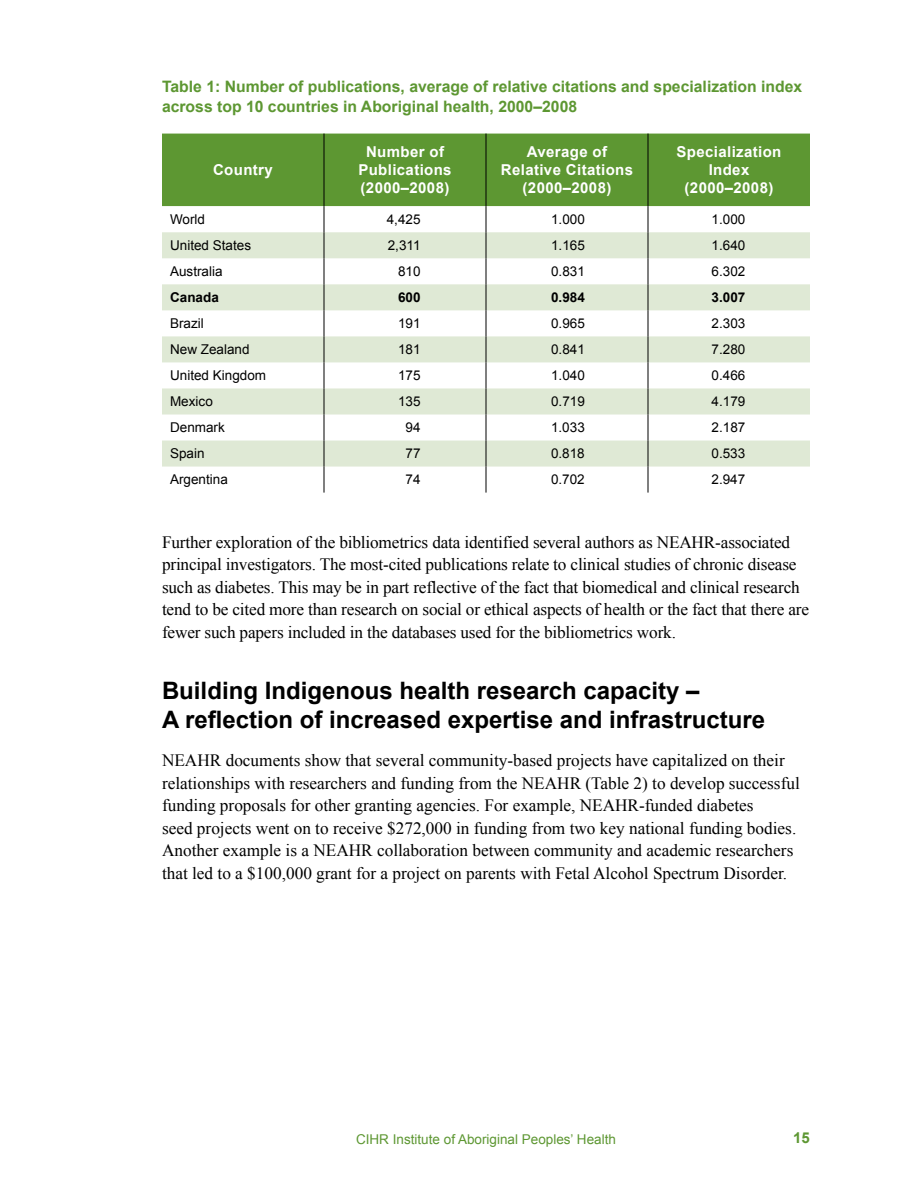
<style>
.page{position:relative;width:918px;height:1188px;background:#fff}
.page>*{position:absolute;margin:0;border:0;box-sizing:border-box;transform-origin:0 0}
.t1{font:700 24px/28.8px "Arial";color:#000}
.t2{font:17.25px/22.5px "Times New Roman";color:#000}
.t3{font:700 15.75px/19.5px "Arial";color:#5d9732}
.t4{font:700 15px/18px "Arial";letter-spacing:.025em;color:#fff;text-align:center}
.t5{font:700 15px "Arial";color:#5d9732}
.t6{font:13.5px "Arial";color:#000}
.t7{font:13.5px "Arial";color:#5d9732}
.t8{font:700 13.5px "Arial";color:#000}
</style>
<div class="page">
<div style="left:162px;top:134px;width:648px;height:72px;background:#5d9732"></div>
<svg style="left:162px;top:206px;width:648px;height:287px"></svg>
<svg style="left:162px;top:232px;width:648px;height:235px;fill:#dfe9d5"></svg>
<hr style="left:324px;top:134px;width:1px;height:72px;background:#000">
<hr style="left:486px;top:134px;width:1px;height:72px;background:#000">
<hr style="left:648px;top:134px;width:1px;height:72px;background:#000">
<svg style="left:324px;top:206px;width:1px;height:287px"></svg>
<svg style="left:486px;top:206px;width:1px;height:287px"></svg>
<svg style="left:648px;top:206px;width:1px;height:287px"></svg>
<p class="t3" style="left:162px;top:78px;width:642px">Table 1: Number of publications, average of relative citations and specialization index across top 10 countries in Aboriginal health, 2000–2008</p>
<p class="t4" style="left:213px;top:162px;width:61px">Country</p>
<p class="t4" style="left:358px;top:144px;width:95px">Number of<br>Publications (2000–2008)</p>
<p class="t4" style="left:501px;top:144px;width:134px">Average of<br>Relative Citations (2000–2008)</p>
<p class="t4" style="left:677px;top:144px;width:106px">Specialization<br>Index (2000–2008)</p>
<p class="t6" style="left:170px;top:211px;width:37px">World</p>
<p class="t6" style="left:387px;top:211px;width:35px">4,425</p>
<p class="t6" style="left:551px;top:211px;width:35px">1.000</p>
<p class="t6" style="left:712px;top:211px;width:35px">1.000</p>
<p class="t6" style="left:170px;top:237px;width:83px">United States</p>
<p class="t6" style="left:388px;top:237px;width:34px">2,311</p>
<p class="t6" style="left:551px;top:237px;width:35px">1.165</p>
<p class="t6" style="left:712px;top:237px;width:35px">1.640</p>
<p class="t6" style="left:170px;top:263px;width:54px">Australia</p>
<p class="t6" style="left:398px;top:263px;width:24px">810</p>
<p class="t6" style="left:551px;top:263px;width:35px">0.831</p>
<p class="t6" style="left:712px;top:263px;width:35px">6.302</p>
<p class="t8" style="left:170px;top:289px;width:50px">Canada</p>
<p class="t8" style="left:398px;top:289px;width:24px">600</p>
<p class="t8" style="left:551px;top:289px;width:35px">0.984</p>
<p class="t8" style="left:712px;top:289px;width:35px">3.007</p>
<p class="t6" style="left:170px;top:315px;width:35px">Brazil</p>
<p class="t6" style="left:398px;top:315px;width:24px">191</p>
<p class="t6" style="left:551px;top:315px;width:35px">0.965</p>
<p class="t6" style="left:712px;top:315px;width:35px">2.303</p>
<p class="t6" style="left:170px;top:341px;width:81px">New Zealand</p>
<p class="t6" style="left:398px;top:341px;width:24px">181</p>
<p class="t6" style="left:551px;top:341px;width:35px">0.841</p>
<p class="t6" style="left:712px;top:341px;width:35px">7.280</p>
<p class="t6" style="left:170px;top:367px;width:98px">United Kingdom</p>
<p class="t6" style="left:398px;top:367px;width:24px">175</p>
<p class="t6" style="left:551px;top:367px;width:35px">1.040</p>
<p class="t6" style="left:712px;top:367px;width:35px">0.466</p>
<p class="t6" style="left:170px;top:393px;width:44px">Mexico</p>
<p class="t6" style="left:398px;top:393px;width:24px">135</p>
<p class="t6" style="left:551px;top:393px;width:35px">0.719</p>
<p class="t6" style="left:712px;top:393px;width:35px">4.179</p>
<p class="t6" style="left:170px;top:419px;width:56px">Denmark</p>
<p class="t6" style="left:406px;top:419px;width:17px">94</p>
<p class="t6" style="left:551px;top:419px;width:35px">1.033</p>
<p class="t6" style="left:712px;top:419px;width:35px">2.187</p>
<p class="t6" style="left:170px;top:445px;width:36px">Spain</p>
<p class="t6" style="left:406px;top:445px;width:17px">77</p>
<p class="t6" style="left:551px;top:445px;width:35px">0.818</p>
<p class="t6" style="left:712px;top:445px;width:35px">0.533</p>
<p class="t6" style="left:170px;top:471px;width:59px">Argentina</p>
<p class="t6" style="left:406px;top:471px;width:17px">74</p>
<p class="t6" style="left:551px;top:471px;width:35px">0.702</p>
<p class="t6" style="left:712px;top:471px;width:35px">2.947</p>
<p class="t2" style="left:162px;top:530px;width:649px">Further exploration of the bibliometrics data identified several authors as NEAHR-associated principal investigators. The most-cited publications relate to clinical studies of chronic disease such as diabetes. This may be in part reflective of the fact that biomedical and clinical research tend to be cited more than research on social or ethical aspects of health or the fact that there are fewer such papers included in the databases used for the bibliometrics work.</p>
<h1 class="t1" style="left:162px;top:677px;width:605px">Building Indigenous health research capacity –<br>A reflection of increased expertise and infrastructure</h1>
<p class="t2" style="left:162px;top:749px;width:639px">NEAHR documents show that several community-based projects have capitalized on their relationships with researchers and funding from the NEAHR (Table 2) to develop successful funding proposals for other granting agencies. For example, NEAHR-funded diabetes<br>seed projects went on to receive $272,000 in funding from two key national funding bodies.<br>Another example is a NEAHR collaboration between community and academic researchers that led to a $100,000 grant for a project on parents with Fetal Alcohol Spectrum Disorder.</p>
<p class="t7" style="left:356px;top:1130px;width:261px">CIHR Institute of Aboriginal Peoples’ Health</p>
<p class="t5" style="left:793px;top:1128px;width:18px">15</p>
</div>
